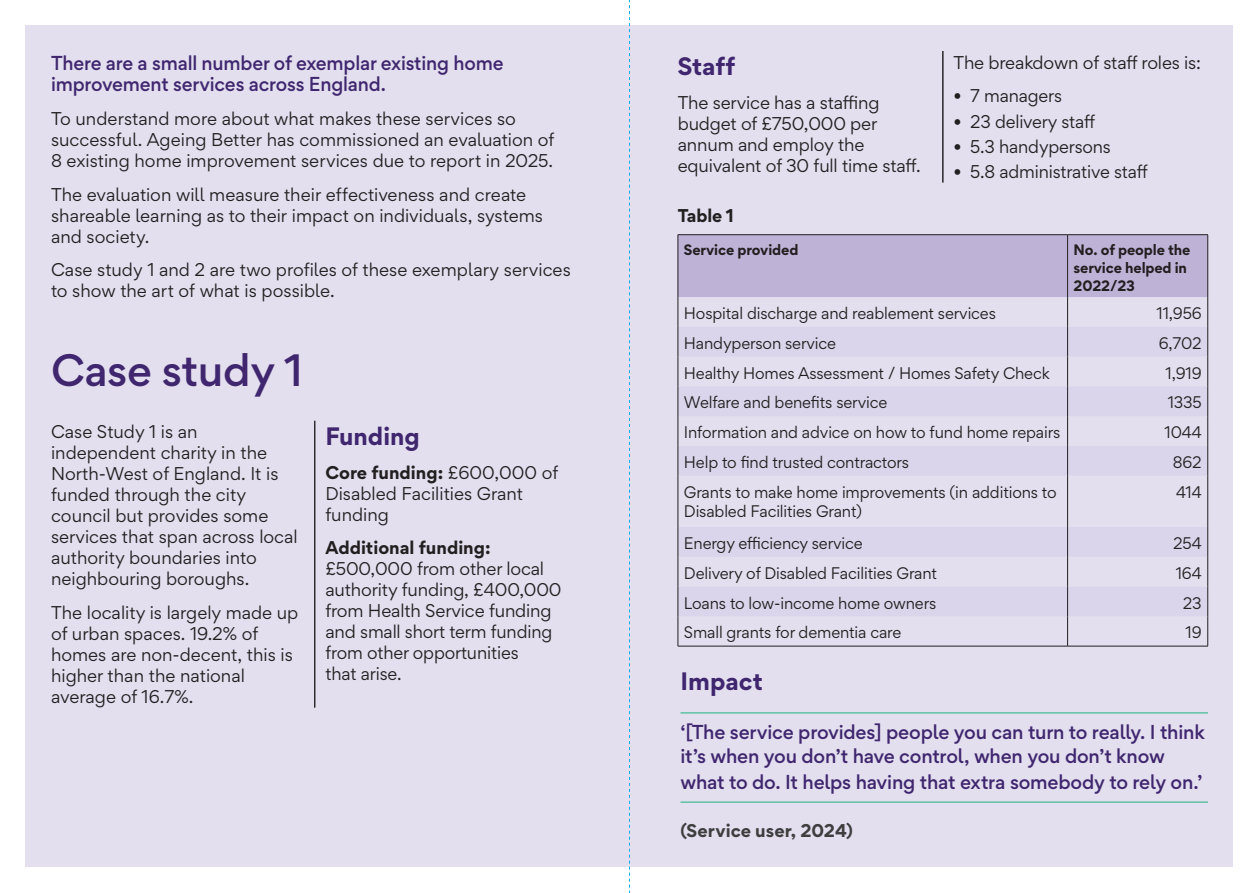
<style>
.page{position:relative;width:1259px;height:893px;background:#fff}
.page>*{position:absolute;margin:0;border:0;box-sizing:border-box;transform-origin:0 0}
.t1{font:500 40.5px "Gordita";letter-spacing:-.01em;color:#3f266e}
.Subheading_L2_11_15pt{font:700 22.5px "Gordita";color:#3f266e}
.Pull_Quote_13_17pt{font:500 18px/24.8px "Gordita";letter-spacing:-.01em;color:#3f266e}
.Subheading_L2_11_15pt-2{font:500 18px/21px "Gordita";letter-spacing:-.01em;color:#3f266e}
.Subheading_L2_11_15pt-3{font:16.5px/21px "Gordita";color:#231f20}
.Body_Text_11_15pt___7_5pt_space{font:700 16.5px "Gordita";letter-spacing:.005em;color:#3e3e3f}
.Subheading_L2_11_15pt-4{font:700 16.5px "Gordita";color:#231f20}
.Subheading_L2_11_15pt-5{font:15px/19.5px "Gordita";letter-spacing:-.01em;color:#231f20}
.Subheading_L2_11_15pt-6{font:700 13.5px/18px "Gordita";letter-spacing:-.01em;color:#231f20}
.s1{font-weight:700}
</style>
<div class="page">
<div style="left:26px;top:26px;width:1207px;height:841px;background:#e3dfef"></div>
<hr style="left:314px;top:421px;width:1px;height:286px;background:#231f20">
<div style="left:678px;top:235px;width:529px;height:62px;background:#beb3d7"></div>
<hr style="left:678px;top:234px;width:389px;height:1px;background:#231f20">
<hr style="left:677px;top:235px;width:1px;height:62px;background:#231f20">
<hr style="left:1067px;top:234px;width:141px;height:1px;background:#231f20">
<hr style="left:1067px;top:235px;width:1px;height:62px;background:#231f20">
<hr style="left:1207px;top:235px;width:1px;height:62px;background:#231f20">
<hr style="left:677px;top:297px;width:1px;height:30px;background:#231f20">
<hr style="left:1067px;top:297px;width:1px;height:30px;background:#231f20">
<hr style="left:1207px;top:297px;width:1px;height:30px;background:#231f20">
<hr style="left:677px;top:327px;width:1px;height:30px;background:#231f20">
<hr style="left:1067px;top:327px;width:1px;height:30px;background:#231f20">
<hr style="left:1207px;top:327px;width:1px;height:30px;background:#231f20">
<svg style="left:677px;top:357px;width:1px;height:29px"></svg>
<svg style="left:1067px;top:357px;width:1px;height:29px"></svg>
<svg style="left:1207px;top:357px;width:1px;height:29px"></svg>
<hr style="left:677px;top:386px;width:1px;height:30px;background:#231f20">
<hr style="left:1067px;top:386px;width:1px;height:30px;background:#231f20">
<hr style="left:1207px;top:386px;width:1px;height:30px;background:#231f20">
<hr style="left:677px;top:416px;width:1px;height:30px;background:#231f20">
<hr style="left:1067px;top:416px;width:1px;height:30px;background:#231f20">
<hr style="left:1207px;top:416px;width:1px;height:30px;background:#231f20">
<hr style="left:677px;top:446px;width:1px;height:30px;background:#231f20">
<hr style="left:1067px;top:446px;width:1px;height:30px;background:#231f20">
<hr style="left:1207px;top:446px;width:1px;height:30px;background:#231f20">
<hr style="left:677px;top:476px;width:1px;height:51px;background:#231f20">
<hr style="left:1067px;top:476px;width:1px;height:51px;background:#231f20">
<hr style="left:1207px;top:476px;width:1px;height:51px;background:#231f20">
<hr style="left:677px;top:527px;width:1px;height:30px;background:#231f20">
<hr style="left:1067px;top:527px;width:1px;height:30px;background:#231f20">
<hr style="left:1207px;top:527px;width:1px;height:30px;background:#231f20">
<hr style="left:677px;top:557px;width:1px;height:30px;background:#231f20">
<hr style="left:1067px;top:557px;width:1px;height:30px;background:#231f20">
<hr style="left:1207px;top:557px;width:1px;height:30px;background:#231f20">
<svg style="left:677px;top:587px;width:1px;height:29px"></svg>
<svg style="left:1067px;top:587px;width:1px;height:29px"></svg>
<svg style="left:1207px;top:587px;width:1px;height:29px"></svg>
<hr style="left:677px;top:616px;width:1px;height:30px;background:#231f20">
<hr style="left:1067px;top:616px;width:1px;height:30px;background:#231f20">
<hr style="left:1207px;top:616px;width:1px;height:30px;background:#231f20">
<hr style="left:678px;top:646px;width:389px;height:1px;background:#231f20">
<hr style="left:1067px;top:646px;width:141px;height:1px;background:#231f20">
<hr style="left:680px;top:712px;width:528px;height:2px;background:#5fc2a4">
<hr style="left:680px;top:801px;width:528px;height:2px;background:#5fc2a4">
<hr style="left:942px;top:51px;width:1px;height:131px;background:#231f20">
<svg style="left:629px;top:0;width:1px;height:893px"></svg>
<p class="Subheading_L2_11_15pt-2" style="left:51px;top:53px;width:454px">There are a small number of exemplar existing home improvement services across England.</p>
<p class="Subheading_L2_11_15pt-3" style="left:51px;top:108px;width:505px">To understand more about what makes these services so successful. Ageing Better has commissioned an evaluation of<br>8 existing home improvement services due to report in 2025.</p>
<p class="Subheading_L2_11_15pt-3" style="left:51px;top:183px;width:493px">The evaluation will measure their effectiveness and create shareable learning as to their impact on individuals, systems and society.</p>
<p class="Subheading_L2_11_15pt-3" style="left:51px;top:259px;width:521px">Case study 1 and 2 are two profiles of these exemplary services to show the art of what is possible.</p>
<p class="t1" style="left:51px;top:340px;width:253px">Case study 1</p>
<p class="Subheading_L2_11_15pt-3" style="left:51px;top:421px;width:248px">Case Study 1 is an independent charity in the<br>North-West of England. It is funded through the city council but provides some services that span across local authority boundaries into neighbouring boroughs.</p>
<p class="Subheading_L2_11_15pt-3" style="left:51px;top:602px;width:249px">The locality is largely made up of urban spaces. 19.2% of homes are non-decent, this is higher than the national average of 16.7%.</p>
<p class="Subheading_L2_11_15pt" style="left:325px;top:418px;width:96px">Funding</p>
<p class="Subheading_L2_11_15pt-3" style="left:325px;top:461px;width:234px"><span class="s1">Core funding:</span> £600,000 of<br>Disabled Facilities Grant funding</p>
<p class="Subheading_L2_11_15pt-3" style="left:325px;top:537px;width:238px"><span class="s1">Additional funding: </span>£500,000 from other local authority funding, £400,000 from Health Service funding and small short term funding from other opportunities<br>that arise.</p>
<p class="Subheading_L2_11_15pt" style="left:678px;top:48px;width:59px">Staff</p>
<p class="Subheading_L2_11_15pt-3" style="left:678px;top:91px;width:244px">The service has a staffing budget of £750,000 per annum and employ the equivalent of 30 full time staff.</p>
<p class="Subheading_L2_11_15pt-4" style="left:678px;top:202px;width:58px">Table 1</p>
<p class="Subheading_L2_11_15pt-3" style="left:953px;top:51px;width:249px">The breakdown of staff roles is:</p>
<p class="Subheading_L2_11_15pt-3" style="left:953px;top:85px;width:110px">• 7 managers</p>
<p class="Subheading_L2_11_15pt-3" style="left:953px;top:110px;width:143px">• 23 delivery staff</p>
<p class="Subheading_L2_11_15pt-3" style="left:953px;top:136px;width:159px">• 5.3 handypersons</p>
<p class="Subheading_L2_11_15pt-3" style="left:953px;top:161px;width:196px">• 5.8 administrative staff</p>
<p class="Subheading_L2_11_15pt-6" style="left:684px;top:240px;width:116px">Service provided</p>
<p class="Subheading_L2_11_15pt-6" style="left:1073px;top:240px;width:118px">No. of people the service helped in<br>2022/23</p>
<p class="Subheading_L2_11_15pt-5" style="left:684px;top:303px;width:313px">Hospital discharge and reablement services</p>
<p class="Subheading_L2_11_15pt-5" style="left:1156px;top:303px;width:47px">11,956</p>
<p class="Subheading_L2_11_15pt-5" style="left:684px;top:333px;width:154px">Handyperson service</p>
<p class="Subheading_L2_11_15pt-5" style="left:1158px;top:333px;width:44px">6,702</p>
<p class="Subheading_L2_11_15pt-5" style="left:684px;top:363px;width:367px">Healthy Homes Assessment / Homes Safety Check</p>
<p class="Subheading_L2_11_15pt-5" style="left:1165px;top:363px;width:38px">1,919</p>
<p class="Subheading_L2_11_15pt-5" style="left:684px;top:392px;width:205px">Welfare and benefits service</p>
<p class="Subheading_L2_11_15pt-5" style="left:1167px;top:392px;width:36px">1335</p>
<p class="Subheading_L2_11_15pt-5" style="left:684px;top:422px;width:378px">Information and advice on how to fund home repairs</p>
<p class="Subheading_L2_11_15pt-5" style="left:1164px;top:422px;width:39px">1044</p>
<p class="Subheading_L2_11_15pt-5" style="left:684px;top:452px;width:227px">Help to find trusted contractors</p>
<p class="Subheading_L2_11_15pt-5" style="left:1173px;top:452px;width:30px">862</p>
<p class="Subheading_L2_11_15pt-5" style="left:684px;top:482px;width:374px">Grants to make home improvements (in additions to<br>Disabled Facilities Grant)</p>
<p class="Subheading_L2_11_15pt-5" style="left:1176px;top:482px;width:27px">414</p>
<p class="Subheading_L2_11_15pt-5" style="left:684px;top:533px;width:180px">Energy efficiency service</p>
<p class="Subheading_L2_11_15pt-5" style="left:1173px;top:533px;width:30px">254</p>
<p class="Subheading_L2_11_15pt-5" style="left:684px;top:563px;width:255px">Delivery of Disabled Facilities Grant</p>
<p class="Subheading_L2_11_15pt-5" style="left:1175px;top:563px;width:27px">164</p>
<p class="Subheading_L2_11_15pt-5" style="left:684px;top:593px;width:254px">Loans to low-income home owners</p>
<p class="Subheading_L2_11_15pt-5" style="left:1183px;top:593px;width:20px">23</p>
<p class="Subheading_L2_11_15pt-5" style="left:684px;top:622px;width:219px">Small grants for dementia care</p>
<p class="Subheading_L2_11_15pt-5" style="left:1185px;top:622px;width:18px">19</p>
<p class="Subheading_L2_11_15pt" style="left:680px;top:663px;width:84px">Impact</p>
<p class="Pull_Quote_13_17pt" style="left:680px;top:720px;width:526px">‘[The service provides] people you can turn to really. I think it’s when you don’t have control, when you don’t know what to do. It helps having that extra somebody to rely on.’</p>
<p class="Body_Text_11_15pt___7_5pt_space" style="left:680px;top:817px;width:174px">(Service user, 2024)</p>
</div>
